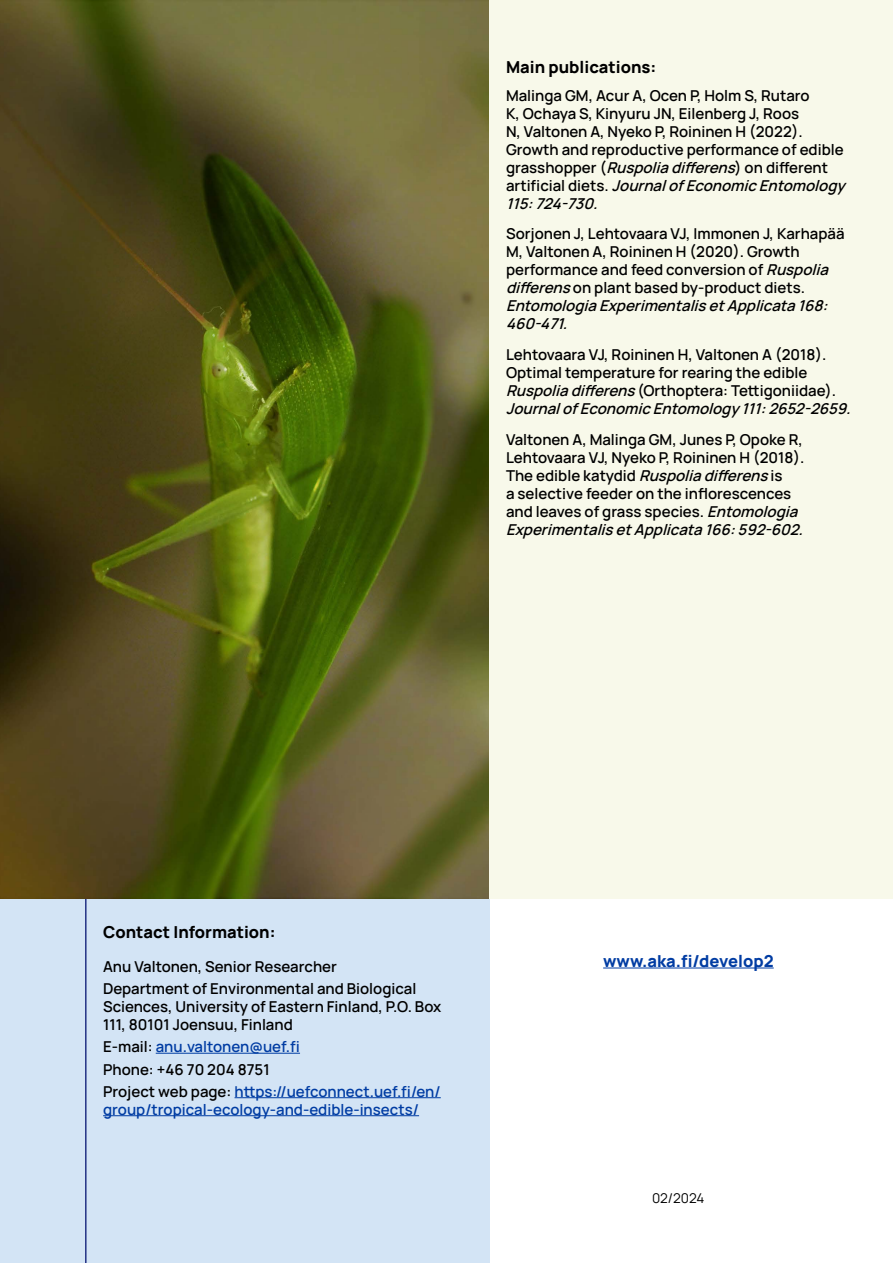
<style>
.page{position:relative;width:893px;height:1263px;background:#fff}
.page>*{position:absolute;margin:0;border:0;box-sizing:border-box;transform-origin:0 0}
.t1{font:800 16.5px "Manrope";color:#000}
.t2{font:800 16.5px "Manrope";color:#003ca3}
.t3{font:600 15px/18px "Manrope";color:#000}
.t4{font:600 15px/22.2px "Manrope";color:#003ca3}
.t5{font:13.5px "Manrope";color:#000}
.s1{font-style:italic}
.s2{color:#000}
</style>
<div class="page">
<div style="left:0;top:898px;width:489px;height:365px;background:#d3e4f5"></div>
<hr style="left:85px;top:898px;width:2px;height:365px;background:#243285">
<hr style="left:603px;top:968px;width:171px;height:1px;background:#003ca3">
<hr style="left:156px;top:1053px;width:144px;height:1px;background:#003ca3">
<hr style="left:235px;top:1097px;width:206px;height:1px;background:#003ca3">
<hr style="left:103px;top:1115px;width:316px;height:1px;background:#003ca3">
<img style="left:0;top:0;width:489px;height:898px">
<div style="left:489px;top:0;width:404px;height:898px;background:#f8f9ea"></div>
<p class="t1" style="left:506px;top:53px;width:152px">Main publications:</p>
<p class="t3" style="left:506px;top:85px;width:346px">Malinga GM, Acur A, Ocen P, Holm S, Rutaro<br>K, Ochaya S, Kinyuru JN, Eilenberg J, Roos<br>N, Valtonen A, Nyeko P, Roininen H (2022).<br>Growth and reproductive performance of edible grasshopper (<span class="s1">Ruspoliadifferens</span>) on different<br>a r t i fi c i a l d i e t s . <span class="s1">JournalofEconomicEntomology 115:724-730.</span></p>
<p class="t3" style="left:506px;top:224px;width:340px">Sorjonen J, Lehtovaara VJ, Immonen J, Karhapää M, Valtonen A, Roininen H (2020). Growth performance and feed conversion of <span class="s1">Ruspolia differens</span>on plant based by-product diets.<br><span class="s1">EntomologiaExperimentalisetApplicata168:<br>460-471.</span></p>
<p class="t3" style="left:506px;top:345px;width:352px">Lehtovaara VJ, Roininen H, Valtonen A (2018).<br>Optimal temperature for rearing the edible <span class="s1">Ruspoliadifferens</span>(Orthoptera: Tettigoniidae).<br><span class="s1">JournalofEconomicEntomology111:2652-2659.</span></p>
<p class="t3" style="left:506px;top:429px;width:304px">Valtonen A, Malinga GM, Junes P, Opoke R, Lehtovaara VJ, Nyeko P, Roininen H (2018).<br>T h e e d i b l e ka t y d i d <span class="s1">Ruspoliadifferens</span>i s<br>a selective feeder on the inflorescences and leaves of grass species. <span class="s1">Entomologia ExperimentalisetApplicata166:592-602.</span></p>
<p class="t1" style="left:103px;top:917px;width:174px">Contact Information:</p>
<p class="t3" style="left:103px;top:954px;width:315px;line-height:22.2px">Anu Valtonen, Senior Researcher<br>Department of Environmental and Biological</p>
<p class="t3" style="left:103px;top:996px;width:340px">Sciences, University of Eastern Finland, P.O. Box<br>111, 80101 Joensuu, Finland</p>
<p class="t4" style="left:103px;top:1035px;width:339px"><span class="s2">E-mail:</span> anu.valtonen@uef.fi<br><span class="s2">Phone: +46 70 204 8751<br>Project web page:</span> https://uefconnect.uef.fi/en/</p>
<p class="t4" style="left:103px;top:1097px;width:317px">group/tropical-ecology-and-edible-insects/</p>
<p class="t2" style="left:603px;top:947px;width:172px">www.aka.fi/develop2</p>
<p class="t5" style="left:652px;top:1188px;width:54px">02/2024</p>
</div>
